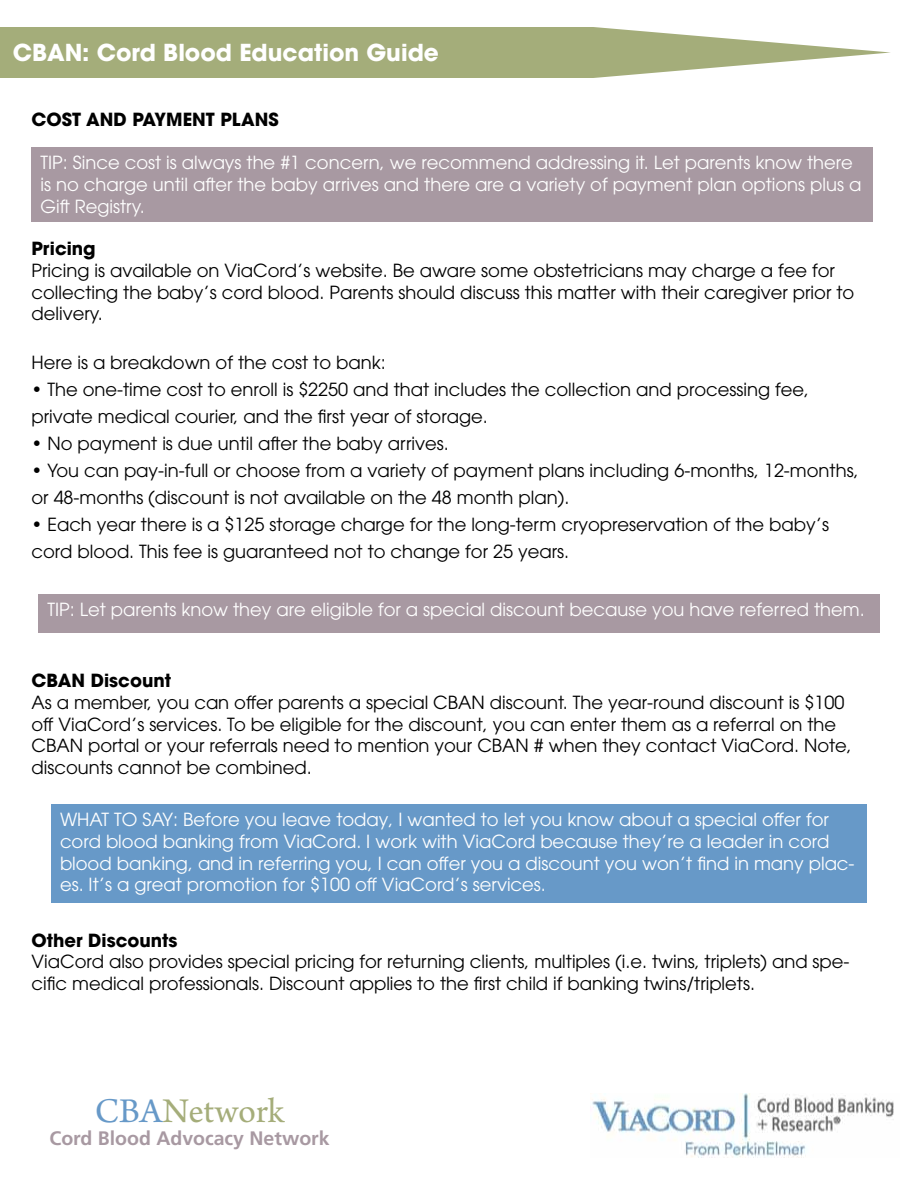
<style>
.page{position:relative;width:918px;height:1188px;background:#fff}
.page>*{position:absolute;margin:0;border:0;box-sizing:border-box;transform-origin:0 0}
.t1{font:36.6px "Arno Pro";color:#a5ad7a}
.t2{font:700 23.25px "ITC Avant Garde Std";color:#fff}
.t3{font:700 19.5px "Frutiger LT Com";color:#a899a2}
.t4{font:18px/21.6px "ITC Avant Garde Std";color:#000}
.t5{font:18px/21.6px "ITC Avant Garde Std";color:#fff}
.t6{font:700 18px "ITC Avant Garde Std";color:#000}
.s1{color:#6799c8}
</style>
<div class="page">
<svg style="left:0;top:27px;width:890px;height:51px;fill:#a4ad7a"></svg>
<img style="left:592px;top:1094px;width:302px;height:64px">
<div style="left:32px;top:147px;width:841px;height:75px;background:#a899a2"></div>
<div style="left:38px;top:594px;width:842px;height:39px;background:#a899a2"></div>
<div style="left:51px;top:804px;width:816px;height:99px;background:#6799c8"></div>
<p class="t2" style="left:13px;top:37px;width:428px">CBAN: Cord Blood Education Guide</p>
<p class="t6" style="left:32px;top:107px;width:249px">COST AND PAYMENT PLANS</p>
<p class="t5" style="left:40px;top:152px;width:822px">TIP: Since cost is always the #1 concern, we recommend addressing it. Let parents know there is no charge until after the baby arrives and there are a variety of payment plan options plus a<br>Gift Registry.</p>
<p class="t6" style="left:32px;top:237px;width:66px">Pricing</p>
<p class="t4" style="left:32px;top:259px;width:824px">Pricing is available on ViaCord’s website. Be aware some obstetricians may charge a fee for collecting the baby’s cord blood. Parents should discuss this matter with their caregiver prior to delivery.</p>
<p class="t4" style="left:32px;top:351px;width:356px">Here is a breakdown of the cost to bank:</p>
<p class="t4" style="left:32px;top:376px;width:779px;line-height:27px">• The one-time cost to enroll is $2250 and that includes the collection and processing fee, private medical courier, and the first year of storage.</p>
<p class="t4" style="left:32px;top:432px;width:419px">• No payment is due until after the baby arrives.</p>
<p class="t4" style="left:32px;top:457px;width:829px;line-height:27px">• You can pay-in-full or choose from a variety of payment plans including 6-months, 12-months, or 48-months (discount is not available on the 48 month plan).</p>
<p class="t4" style="left:32px;top:511px;width:799px;line-height:27px">• Each year there is a $125 storage charge for the long-term cryopreservation of the baby’s cord blood. This fee is guaranteed not to change for 25 years.</p>
<p class="t5" style="left:47px;top:599px;width:819px">TIP: Let parents know they are eligible for a special discount because you have referred them.</p>
<p class="t6" style="left:32px;top:669px;width:141px">CBAN Discount</p>
<p class="t4" style="left:32px;top:691px;width:822px">As a member, you can offer parents a special CBAN discount. The year-round discount is $100 off ViaCord’s services. To be eligible for the discount, you can enter them as a referral on the CBAN portal or your referrals need to mention your CBAN # when they contact ViaCord. Note, discounts cannot be combined.</p>
<p class="t5" style="left:60px;top:809px;width:796px">WHAT TO SAY: Before you leave today, I wanted to let you know about a special offer for cord blood banking from ViaCord. I work with ViaCord because they’re a leader in cord blood banking, and in referring you, I can offer you a discount you won’t find in many plac&shy;es. It’s a great promotion for $100 off ViaCord’s services.</p>
<p class="t6" style="left:32px;top:928px;width:148px">Other Discounts</p>
<p class="t4" style="left:32px;top:951px;width:820px">ViaCord also provides special pricing for returning clients, multiples (i.e. twins, triplets) and spe&shy;cific medical professionals. Discount applies to the first child if banking twins/triplets.</p>
<h1 class="t1" style="left:95px;top:1090px;width:191px"><span class="s1">CBA</span>Network</h1>
<p class="t3" style="left:49px;top:1127px;width:282px">Cord Blood Advocacy Network</p>
</div>
